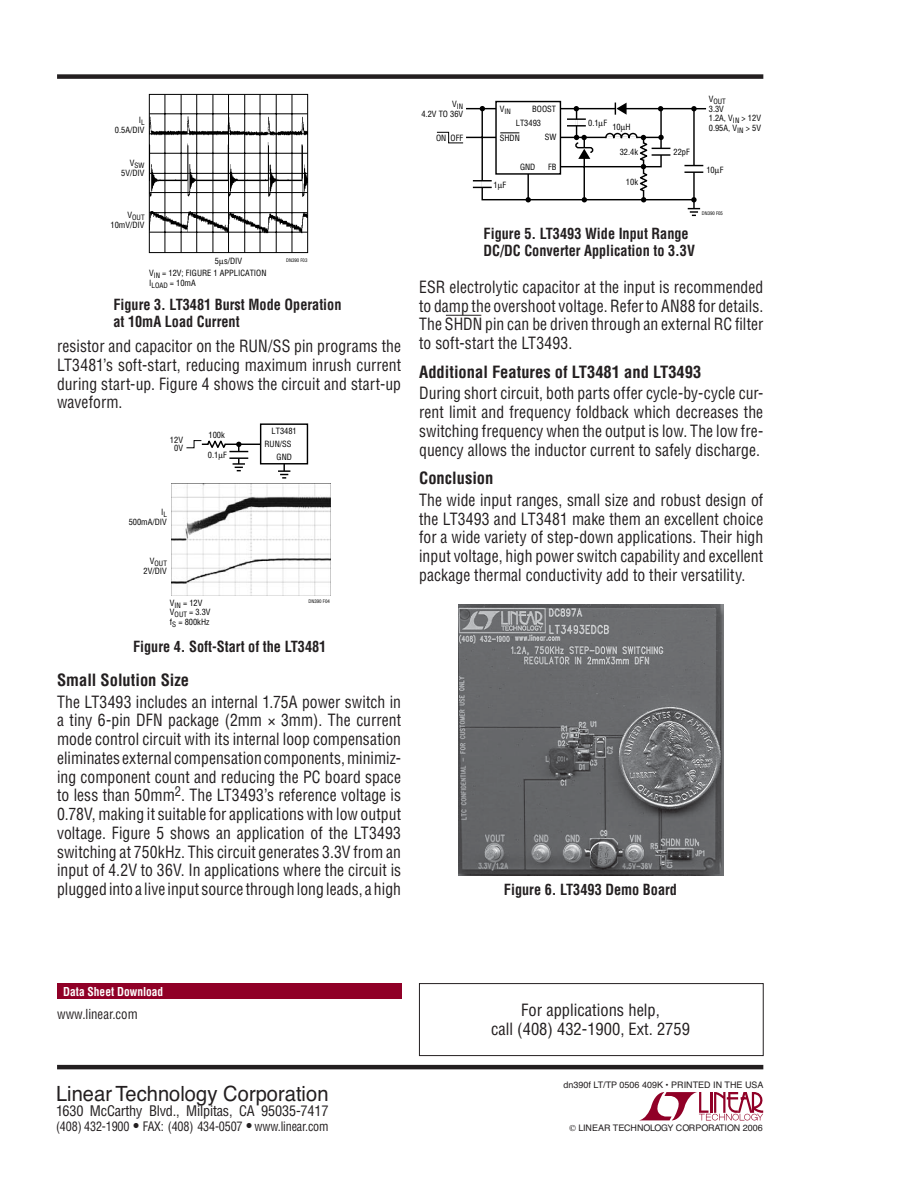
<style>
.page{position:relative;width:918px;height:1188px;background:#fff}
.page>*{position:absolute;margin:0;border:0;box-sizing:border-box;transform-origin:0 0}
.t1{font:21px "Helvetica";color:#231f20;scale:.96 1}
.t2{font:condensed 16.5px/18.8px "Helvetica LT Std";letter-spacing:.005em;color:#231f20;text-align:justify;scale:.95 1}
.t3{font:700 condensed 16.5px "Helvetica LT Std";color:#231f20}
.t4{font:condensed 16.5px/19.5px "Helvetica";color:#231f20;text-align:center}
.t5{font:700 condensed 15px/16.5px "Helvetica LT Std";color:#231f20;scale:.95 1}
.t6{font:condensed 14.25px "Helvetica";letter-spacing:-.015em;color:#231f20}
.t7{font:condensed 13.5px "Helvetica";color:#231f20;scale:.95 1}
.t8{font:condensed 12.75px "Helvetica";letter-spacing:-.01em;color:#231f20;scale:.95 1}
.t9{font:700 condensed 12px "Helvetica";color:#fff;scale:.95 1}
.t10{font:9px "Helvetica";color:#231f20}
.t11{font:condensed 8.4px/9.6px "Helvetica";color:#000}
.t12{font:condensed 7.2px "Helvetica";color:#000}
.t13{font:condensed 4.8px "Helvetica";color:#000}
</style>
<div class="page">
<svg style="left:640px;top:1092px;width:123px;height:28px"></svg>
<div style="left:57px;top:74px;width:706px;height:5px;background:#231f20"></div>
<hr style="left:57px;top:1065px;width:706px;height:4px;background:#231f20">
<div style="left:419px;top:983px;width:344px;height:73px;border:1px solid #231f20"></div>
<div style="left:57px;top:984px;width:344px;height:15px;background:#900027"></div>
<hr style="left:181px;top:94px;width:1px;height:159px;background:#000">
<hr style="left:213px;top:94px;width:1px;height:159px;background:#000">
<hr style="left:244px;top:94px;width:1px;height:159px;background:#000">
<hr style="left:276px;top:94px;width:1px;height:159px;background:#000">
<hr style="left:165px;top:94px;width:1px;height:159px;background:#000">
<hr style="left:196px;top:94px;width:1px;height:159px;background:#000">
<hr style="left:228px;top:94px;width:1px;height:159px;background:#000">
<hr style="left:260px;top:94px;width:1px;height:159px;background:#000">
<hr style="left:292px;top:94px;width:1px;height:159px;background:#000">
<img style="left:149px;top:94px;width:159px;height:158px">
<img style="left:171px;top:484px;width:159px;height:111px">
<div style="left:495px;top:101px;width:66px;height:74px;border:1px solid #000"></div>
<img style="left:458px;top:605px;width:266px;height:270px">
<hr style="left:446px;top:315px;width:35px;height:1px;background:#231f20">
<svg style="left:186px;top:423px;width:123px;height:56px"></svg>
<svg style="left:437px;top:103px;width:269px;height:113px"></svg>
<p class="t11" style="left:115px;top:116px;width:31px;text-align:right">I<sub>L<br></sub>0.5A/DIV</p>
<p class="t12" style="left:130px;top:162px;width:16px"><sup>V</sup>SW</p>
<p class="t11" style="left:121px;top:168px;width:25px">5V/DIV</p>
<p class="t12" style="left:128px;top:215px;width:19px"><sup>V</sup>OUT</p>
<p class="t11" style="left:111px;top:221px;width:36px">10mV/DIV</p>
<p class="t11" style="left:215px;top:257px;width:29px">5 s/DIV</p>
<p class="t13" style="left:286px;top:258px;width:23px">DN390 F03</p>
<p class="t11" style="left:149px;top:269px;width:119px">V<sub>IN</sub> = 12V; FIGURE 1 APPLICATION<br>I<sub>LOAD</sub> = 10mA</p>
<p class="t5" style="left:113px;top:299px;width:242px">Figure 3. LT3481 Burst Mode Operation at 10mA Load Current</p>
<p class="t2" style="left:57px;top:339px;width:364px">resistor and capacitor on the RUN/SS pin programs the LT3481’s soft-start, reducing maximum inrush current during start-up. Figure 4 shows the circuit and start-up waveform.</p>
<p class="t11" style="left:272px;top:427px;width:27px">LT3481</p>
<p class="t11" style="left:208px;top:431px;width:18px">100k</p>
<p class="t11" style="left:208px;top:451px;width:21px">0.1 F</p>
<p class="t11" style="left:170px;top:437px;width:15px;line-height:7.6px;text-align:center">12V<br>0V</p>
<p class="t11" style="left:264px;top:440px;width:29px">RUN/SS</p>
<p class="t11" style="left:277px;top:453px;width:17px">GND</p>
<p class="t11" style="left:129px;top:508px;width:40px;text-align:right">I<sub>L<br></sub>500mA/DIV</p>
<p class="t12" style="left:150px;top:561px;width:19px"><sup>V</sup>OUT</p>
<p class="t11" style="left:144px;top:567px;width:25px">2V/DIV</p>
<p class="t11" style="left:170px;top:599px;width:42px">V<sub>IN</sub> = 12V<br>V<sub>OUT</sub> = 3.3V f<sub>S</sub> = 800kHz</p>
<p class="t13" style="left:309px;top:600px;width:23px">DN390 F04</p>
<p class="t5" style="left:133px;top:640px;width:205px">Figure 4. Soft-Start of the LT3481</p>
<p class="t3" style="left:57px;top:674px;width:134px">Small Solution Size</p>
<p class="t2" style="left:57px;top:694px;width:364px">The LT3493 includes an internal 1.75A power switch in a tiny 6-pin DFN package (2mm × 3mm). The current mode control circuit with its internal loop compensation eliminates external compensation components, minimiz&shy;ing component count and reducing the PC board space to less than 50mm<sup>2</sup>. The LT3493’s reference voltage is 0.78V, making it suitable for applications with low output voltage. Figure 5 shows an application of the LT3493 switching at 750kHz. This circuit generates 3.3V from an input of 4.2V to 36V. In applications where the circuit is plugged into a live input source through long leads, a high</p>
<p class="t12" style="left:452px;top:103px;width:13px"><sup>V</sup>IN</p>
<p class="t11" style="left:421px;top:109px;width:43px">4.2V TO 36V</p>
<p class="t11" style="left:436px;top:134px;width:29px">ON OFF</p>
<p class="t12" style="left:500px;top:108px;width:13px"><sup>V</sup>IN</p>
<p class="t11" style="left:532px;top:105px;width:25px">BOOST</p>
<p class="t11" style="left:516px;top:119px;width:27px">LT3493</p>
<p class="t11" style="left:500px;top:134px;width:22px">SHDN</p>
<p class="t11" style="left:545px;top:133px;width:13px">SW</p>
<p class="t11" style="left:520px;top:163px;width:17px">GND</p>
<p class="t11" style="left:548px;top:163px;width:10px">FB</p>
<p class="t11" style="left:588px;top:119px;width:21px">0.1 F</p>
<p class="t11" style="left:612px;top:122px;width:20px">10 H</p>
<p class="t11" style="left:620px;top:147px;width:20px">32.4k</p>
<p class="t11" style="left:494px;top:181px;width:14px">1 F</p>
<p class="t11" style="left:626px;top:178px;width:14px">10k</p>
<p class="t11" style="left:674px;top:148px;width:18px">22pF</p>
<p class="t12" style="left:709px;top:99px;width:19px"><sup>V</sup>OUT</p>
<p class="t11" style="left:709px;top:105px;width:54px">3.3V<br>1.2A, V<sub>IN</sub> &gt; 12V<br>0.95A, V<sub>IN</sub> &gt; 5V</p>
<p class="t11" style="left:706px;top:166px;width:18px">10 F</p>
<p class="t13" style="left:702px;top:212px;width:23px">DN390 F05</p>
<p class="t5" style="left:484px;top:227px;width:224px">Figure 5. LT3493 Wide Input Range<br>DC/DC Converter Application to 3.3V</p>
<p class="t2" style="left:419px;top:279px;width:364px">ESR electrolytic capacitor at the input is recommended to damp the overshoot voltage. Refer to AN88 for details.<br>The SHDN pin can be driven through an external RC filter to soft-start the LT3493.</p>
<p class="t3" style="left:419px;top:366px;width:284px">Additional Features of LT3481 and LT3493</p>
<p class="t2" style="left:419px;top:386px;width:364px">During short circuit, both parts offer cycle-by-cycle cur&shy;rent limit and frequency foldback which decreases the switching frequency when the output is low. The low fre&shy;quency allows the inductor current to safely discharge.</p>
<p class="t3" style="left:419px;top:472px;width:76px">Conclusion</p>
<p class="t2" style="left:419px;top:492px;width:364px">The wide input ranges, small size and robust design of the LT3493 and LT3481 make them an excellent choice for a wide variety of step-down applications. Their high input voltage, high power switch capability and excellent package thermal conductivity add to their versatility.</p>
<p class="t5" style="left:504px;top:883px;width:184px">Figure 6. LT3493 Demo Board</p>
<p class="t9" style="left:63px;top:987px;width:107px">Data Sheet Download</p>
<p class="t7" style="left:57px;top:1009px;width:86px">www.linear.com</p>
<p class="t1" style="left:56px;top:1086px;width:285px">Linear Technology Corporation</p>
<p class="t6" style="left:56px;top:1105px;width:274px">1630 McCarthy Blvd., Milpitas, CA 95035-7417</p>
<p class="t8" style="left:56px;top:1121px;width:288px">(408) 432-1900 ● FAX: (408) 434-0507 ● www.linear.com</p>
<p class="t4" style="left:491px;top:1002px;width:200px">For applications help,<br>call (408) 432-1900, Ext. 2759</p>
<p class="t10" style="left:563px;top:1081px;width:202px">dn390f LT/TP 0506 409K • PRINTED IN THE USA</p>
<p class="t10" style="left:578px;top:1125px;width:186px">LINEAR TECHNOLOGY CORPORATION 2006</p>
</div>
